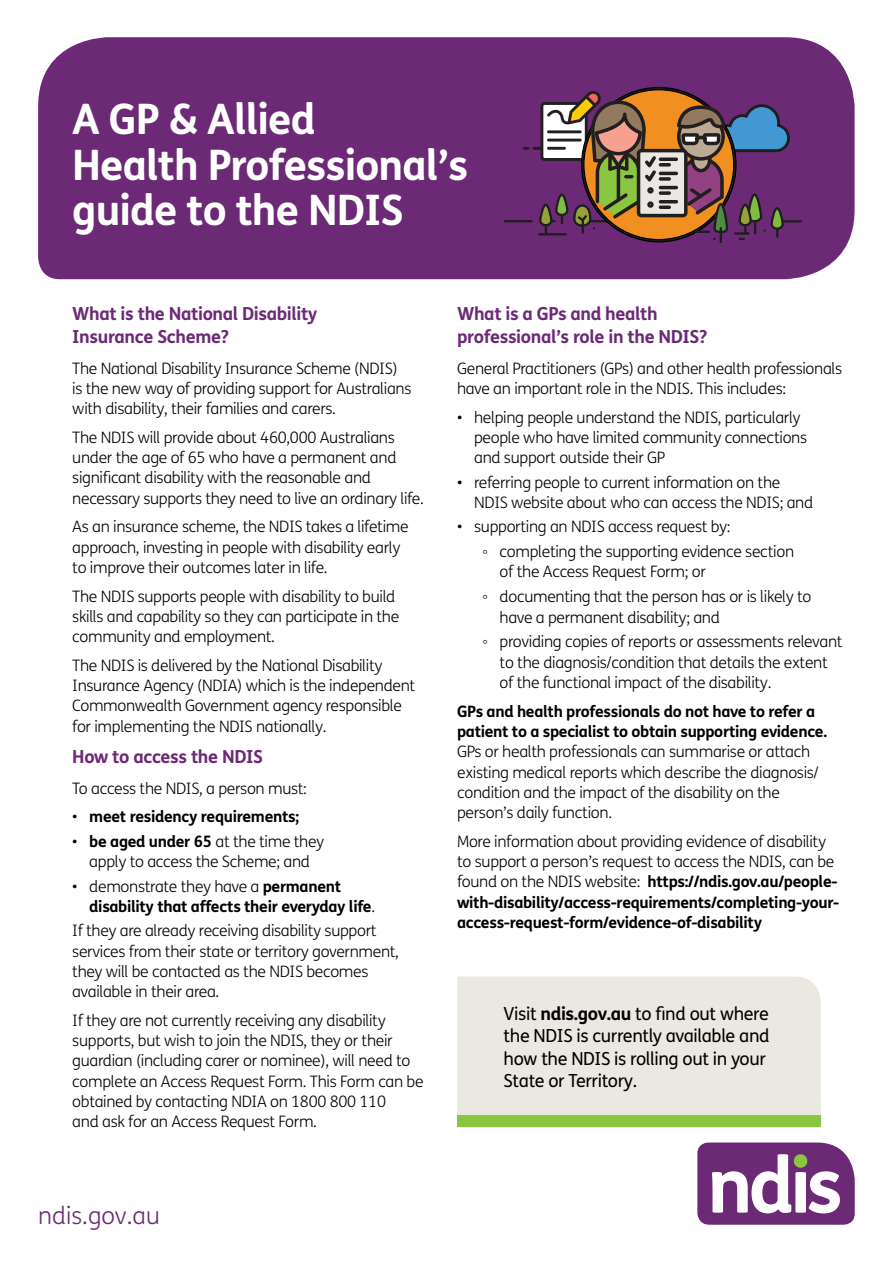
<style>
.page{position:relative;width:893px;height:1263px;background:#fff}
.page>*{position:absolute;margin:0;border:0;box-sizing:border-box;transform-origin:0 0}
.t1{font:700 42px/45.3px "FS Me";letter-spacing:-.02em;color:#fff}
.t2{font:300 24px "FS Me";color:#6b2976}
.t3{font:700 18px/22.5px "FS Me";letter-spacing:-.02em;color:#6b2976}
.t4{font:18px/22.5px "FS Me";letter-spacing:-.02em;color:#000}
.Text__plain{font:300 15.75px/20.2px "FS Me";letter-spacing:-.02em;color:#000}
.Text__plain-2{font:700 15.75px/20.2px "FS Me";letter-spacing:-.02em;color:#000}
.s1{font-weight:300}
.s2{font-weight:700}
.s3{font-family:"Arial";font-weight:400}
</style>
<div class="page">
<svg style="left:697px;top:1142px;width:158px;height:83px"></svg>
<div style="left:794px;top:1154px;width:13px;height:14px;background:#8ac63f;border-radius:50%"></div>
<div style="left:38px;top:37px;width:817px;height:242px;background:#6b2976"></div>
<div style="left:457px;top:976px;width:364px;height:139px;background:#ebe8e2"></div>
<div style="left:457px;top:1115px;width:364px;height:12px;background:#8ac63f"></div>
<hr style="left:779px;top:220px;width:23px;height:2px;background:#1f1e1f">
<hr style="left:533px;top:147px;width:21px;height:3px;background:#231f20">
<svg style="left:523px;top:147px;width:6px;height:3px"></svg>
<hr style="left:504px;top:220px;width:29px;height:2px;background:#1f1e1f">
<hr style="left:538px;top:233px;width:29px;height:2px;background:#1f1e1f">
<svg style="left:539px;top:87px;width:251px;height:156px"></svg>
<h1 class="t1" style="left:72px;top:95px;width:398px">A GP &amp; Allied<br>Health Professional’s guide to the NDIS</h1>
<h3 class="t3" style="left:72px;top:302px;width:247px">What is the National Disability<br>Insurance Scheme?</h3>
<p class="Text__plain" style="left:72px;top:358px;width:341px">The National Disability Insurance Scheme (NDIS) is the new way of providing support for Australians with disability, their families and carers.</p>
<p class="Text__plain" style="left:72px;top:427px;width:353px">The NDIS will provide about 460,000 Australians under the age of 65 who have a permanent and significant disability with the reasonable and necessary supports they need to live an ordinary life.</p>
<p class="Text__plain" style="left:72px;top:516px;width:338px">As an insurance scheme, the NDIS takes a lifetime approach, investing in people with disability early to improve their outcomes later in life.</p>
<p class="Text__plain" style="left:72px;top:586px;width:329px">The NDIS supports people with disability to build skills and capability so they can participate in the community and employment.</p>
<p class="Text__plain" style="left:72px;top:655px;width:345px">The NDIS is delivered by the National Disability Insurance Agency (NDIA) which is the independent Commonwealth Government agency responsible for implementing the NDIS nationally.</p>
<h3 class="t3" style="left:72px;top:744px;width:192px">How to access the NDIS</h3>
<p class="Text__plain" style="left:72px;top:777px;width:236px">To access the NDIS, a person must:</p>
<p class="Text__plain-2" style="left:72px;top:806px;width:228px"><span class="s1">•</span> meet residency requirements;</p>
<p class="Text__plain" style="left:72px;top:831px;width:253px;text-align:center">• <span class="s2">be aged under 65</span> at the time they apply to access the Scheme; and</p>
<p class="Text__plain-2" style="left:89px;top:875px;width:287px;text-indent:-17px"><span class="s1">• demonstrate they have a</span> permanent disability that affects their everyday life<span class="s1">.</span></p>
<p class="Text__plain" style="left:72px;top:920px;width:328px">If they are already receiving disability support services from their state or territory government, they will be contacted as the NDIS becomes available in their area.</p>
<p class="Text__plain" style="left:72px;top:1010px;width:353px">If they are not currently receiving any disability supports, but wish to join the NDIS, they or their guardian (including carer or nominee), will need to complete an Access Request Form. This Form can be obtained by contacting NDIA on 1800 800 110<br>and ask for an Access Request Form.</p>
<h2 class="t2" style="left:38px;top:1199px;width:123px">ndis.gov.au</h2>
<h3 class="t3" style="left:457px;top:302px;width:252px">What is a GPs and health professional’s role in the NDIS?</h3>
<p class="Text__plain" style="left:457px;top:358px;width:387px">General Practitioners (GPs) and other health professionals have an important role in the NDIS. This includes:</p>
<p class="Text__plain" style="left:474px;top:407px;width:335px;text-indent:-17px">• helping people understand the NDIS, particularly people who have limited community connections and support outside their GP</p>
<p class="Text__plain" style="left:474px;top:472px;width:341px;text-indent:-17px">• referring people to current information on the<br>NDIS website about who can access the NDIS; and</p>
<p class="Text__plain" style="left:457px;top:516px;width:275px">• supporting an NDIS access request by:</p>
<p class="Text__plain" style="left:500px;top:541px;width:296px;text-indent:-17px"><span class="s3">◦</span> completing the supporting evidence section of the Access Request Form; or</p>
<p class="Text__plain" style="left:500px;top:586px;width:313px;text-indent:-17px"><span class="s3">◦</span> documenting that the person has or is likely to have a permanent disability; and</p>
<p class="Text__plain" style="left:500px;top:631px;width:344px;text-indent:-17px"><span class="s3">◦</span> providing copies of reports or assessments relevant to the diagnosis/condition that details the extent of the functional impact of the disability.</p>
<p class="Text__plain" style="left:457px;top:701px;width:372px"><span class="s2">GPs and health professionals do not have to refer a patient to a specialist to obtain supporting evidence.<br></span>GPs or health professionals can summarise or attach existing medical reports which describe the diagnosis/ condition and the impact of the disability on the person’s daily function.</p>
<p class="Text__plain-2" style="left:457px;top:830px;width:384px"><span class="s1">More information about providing evidence of disability to support a person’s request to access the NDIS, can be found on the NDIS website:</span> https://ndis.gov.au/people&shy;with-disability/access-requirements/completing-your&shy;access-request-form/evidence-of-disability</p>
<h3 class="t4" style="left:504px;top:1002px;width:267px">Visit <span class="s2">ndis.gov.au</span> to find out where the NDIS is currently available and how the NDIS is rolling out in your<br>State or Territory.</h3>
</div>
